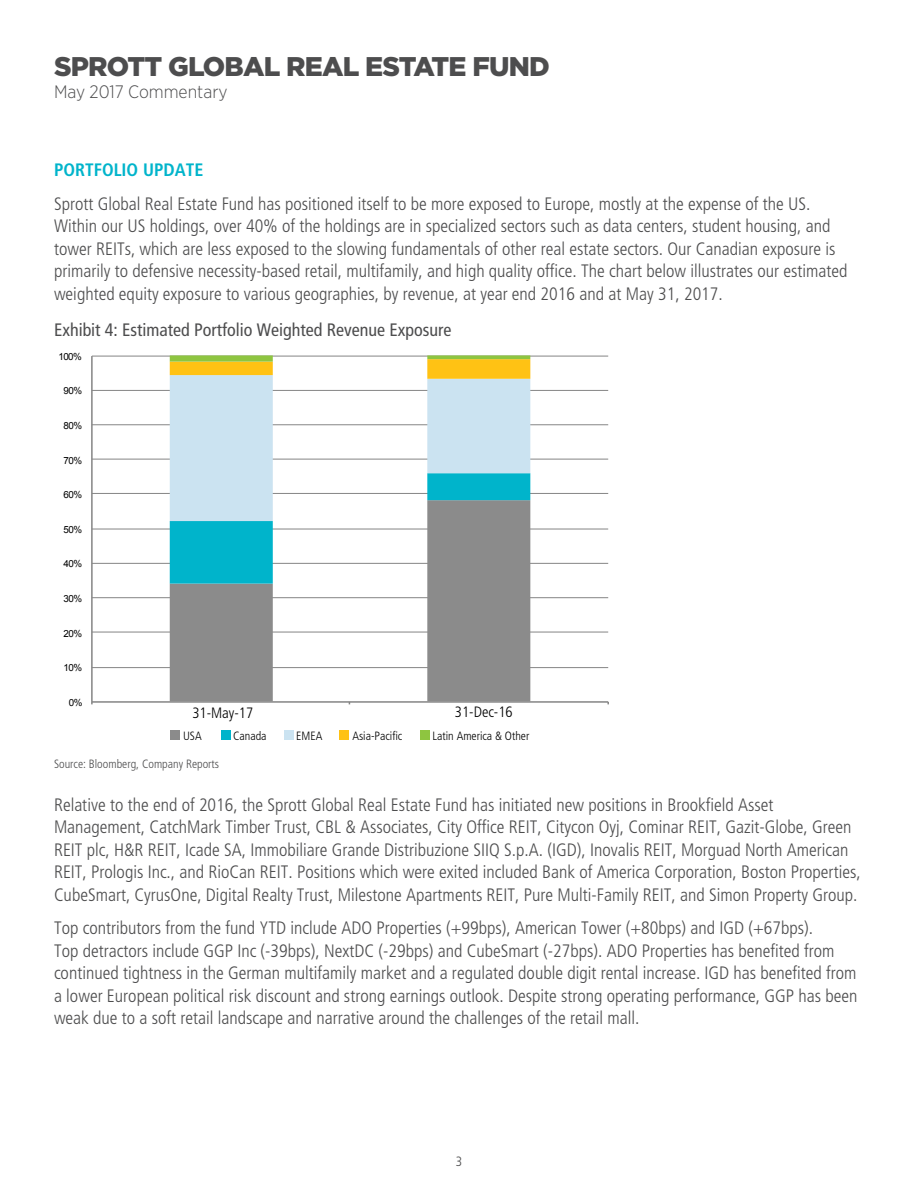
<style>
.page{position:relative;width:918px;height:1188px;background:#fff}
.page>*{position:absolute;margin:0;border:0;box-sizing:border-box;transform-origin:0 0}
.t1{font:900 27px "Gotham";letter-spacing:-.03em;color:#4d4d4e}
.t2{font:300 condensed 18px/22.5px "Frutiger LT Std";color:#4d4d4e}
.t3{font:condensed 18px "Frutiger LT Std";color:#4d4d4e}
.t4{font:300 18px "Gotham Narrow";color:#4d4d4e}
.t5{font:700 condensed 18px "Frutiger LT Std";color:#00b4cb}
.t6{font:300 condensed 15px "Frutiger LT Std";color:#010101}
.t7{font:300 condensed 13.5px "Frutiger LT Std";color:#4d4d4e}
.t8{font:300 condensed 12px "Frutiger LT Std";color:#010101}
.t9{font:300 condensed 12px "Frutiger LT Std";color:#4d4d4e}
.t10{font:9.75px "Arial";letter-spacing:-.055em;color:#010101}
</style>
<div class="page">
<hr style="left:92px;top:667px;width:516px;height:1px;background:#858585">
<hr style="left:92px;top:632px;width:516px;height:1px;background:#858585">
<hr style="left:92px;top:597px;width:516px;height:1px;background:#858585">
<hr style="left:92px;top:563px;width:516px;height:1px;background:#858585">
<hr style="left:92px;top:529px;width:516px;height:1px;background:#858585">
<hr style="left:92px;top:493px;width:516px;height:1px;background:#858585">
<hr style="left:92px;top:459px;width:516px;height:1px;background:#858585">
<hr style="left:92px;top:424px;width:516px;height:1px;background:#858585">
<hr style="left:92px;top:390px;width:516px;height:1px;background:#858585">
<hr style="left:92px;top:356px;width:516px;height:1px;background:#858585">
<svg style="left:170px;top:584px;width:360px;height:117px;fill:#8b8b8b"></svg>
<svg style="left:170px;top:521px;width:360px;height:63px"></svg>
<svg style="left:170px;top:379px;width:360px;height:142px;fill:#cbe3f1"></svg>
<svg style="left:170px;top:355px;width:360px;height:24px"></svg>
<hr style="left:91px;top:356px;width:2px;height:346px;background:#858585">
<hr style="left:92px;top:701px;width:516px;height:2px;background:#858585">
<div style="left:420px;top:730px;width:10px;height:10px;background:#8ec540"></div>
<div style="left:170px;top:730px;width:10px;height:10px;background:#8b8b8b"></div>
<div style="left:221px;top:730px;width:10px;height:10px;background:#00b4cb"></div>
<div style="left:284px;top:730px;width:9px;height:10px;background:#cbe3f1"></div>
<div style="left:339px;top:730px;width:10px;height:10px;background:#ffc214"></div>
<h1 class="t1" style="left:54px;top:47px;width:497px">SPROTT GLOBAL REAL ESTATE FUND</h1>
<p class="t4" style="left:54px;top:81px;width:175px">May 2017 Commentary</p>
<p class="t5" style="left:54px;top:159px;width:151px">PORTFOLIO UPDATE</p>
<p class="t2" style="left:54px;top:192px;width:795px">Sprott Global Real Estate Fund has positioned itself to be more exposed to Europe, mostly at the expense of the US.<br>Within our US holdings, over 40% of the holdings are in specialized sectors such as data centers, student housing, and tower REITs, which are less exposed to the slowing fundamentals of other real estate sectors. Our Canadian exposure is primarily to defensive necessity-based retail, multifamily, and high quality office. The chart below illustrates our estimated weighted equity exposure to various geographies, by revenue, at year end 2016 and at May 31, 2017.</p>
<p class="t3" style="left:54px;top:319px;width:399px">Exhibit 4: Estimated Portfolio Weighted Revenue Exposure</p>
<p class="t10" style="left:58px;top:350px;width:25px">100%</p>
<p class="t10" style="left:64px;top:384px;width:20px">90%</p>
<p class="t10" style="left:64px;top:419px;width:20px">80%</p>
<p class="t10" style="left:64px;top:454px;width:20px">70%</p>
<p class="t10" style="left:64px;top:488px;width:20px">60%</p>
<p class="t10" style="left:64px;top:523px;width:20px">50%</p>
<p class="t10" style="left:64px;top:558px;width:20px">40%</p>
<p class="t10" style="left:64px;top:592px;width:20px">30%</p>
<p class="t10" style="left:64px;top:627px;width:20px">20%</p>
<p class="t10" style="left:64px;top:662px;width:20px">10%</p>
<p class="t10" style="left:69px;top:696px;width:15px">0%</p>
<p class="t6" style="left:455px;top:704px;width:59px">31-Dec-16</p>
<p class="t6" style="left:192px;top:704px;width:62px">31-May-17</p>
<p class="t8" style="left:183px;top:729px;width:20px">USA</p>
<p class="t8" style="left:233px;top:729px;width:35px">Canada</p>
<p class="t8" style="left:296px;top:729px;width:28px">EMEA</p>
<p class="t8" style="left:352px;top:729px;width:51px">Asia-Pacific</p>
<p class="t8" style="left:433px;top:729px;width:98px">Latin America &amp; Other</p>
<p class="t9" style="left:54px;top:757px;width:167px">Source: Bloomberg, Company Reports</p>
<p class="t2" style="left:54px;top:793px;width:808px">Relative to the end of 2016, the Sprott Global Real Estate Fund has initiated new positions in Brookfield Asset Management, CatchMark Timber Trust, CBL &amp; Associates, City Office REIT, Citycon Oyj, Cominar REIT, Gazit-Globe, Green REIT plc, H&amp;R REIT, Icade SA, Immobiliare Grande Distribuzione SIIQ S.p.A. (IGD), Inovalis REIT, Morguad North American REIT, Prologis Inc., and RioCan REIT. Positions which were exited included Bank of America Corporation, Boston Properties, CubeSmart, CyrusOne, Digital Realty Trust, Milestone Apartments REIT, Pure Multi-Family REIT, and Simon Property Group.</p>
<p class="t2" style="left:54px;top:917px;width:805px">Top contributors from the fund YTD include ADO Properties (+99bps), American Tower (+80bps) and IGD (+67bps).<br>Top detractors include GGP Inc (-39bps), NextDC (-29bps) and CubeSmart (-27bps). ADO Properties has benefited from continued tightness in the German multifamily market and a regulated double digit rental increase. IGD has benefited from a lower European political risk discount and strong earnings outlook. Despite strong operating performance, GGP has been weak due to a soft retail landscape and narrative around the challenges of the retail mall.</p>
<p class="t7" style="left:456px;top:1154px;width:8px">3</p>
</div>
